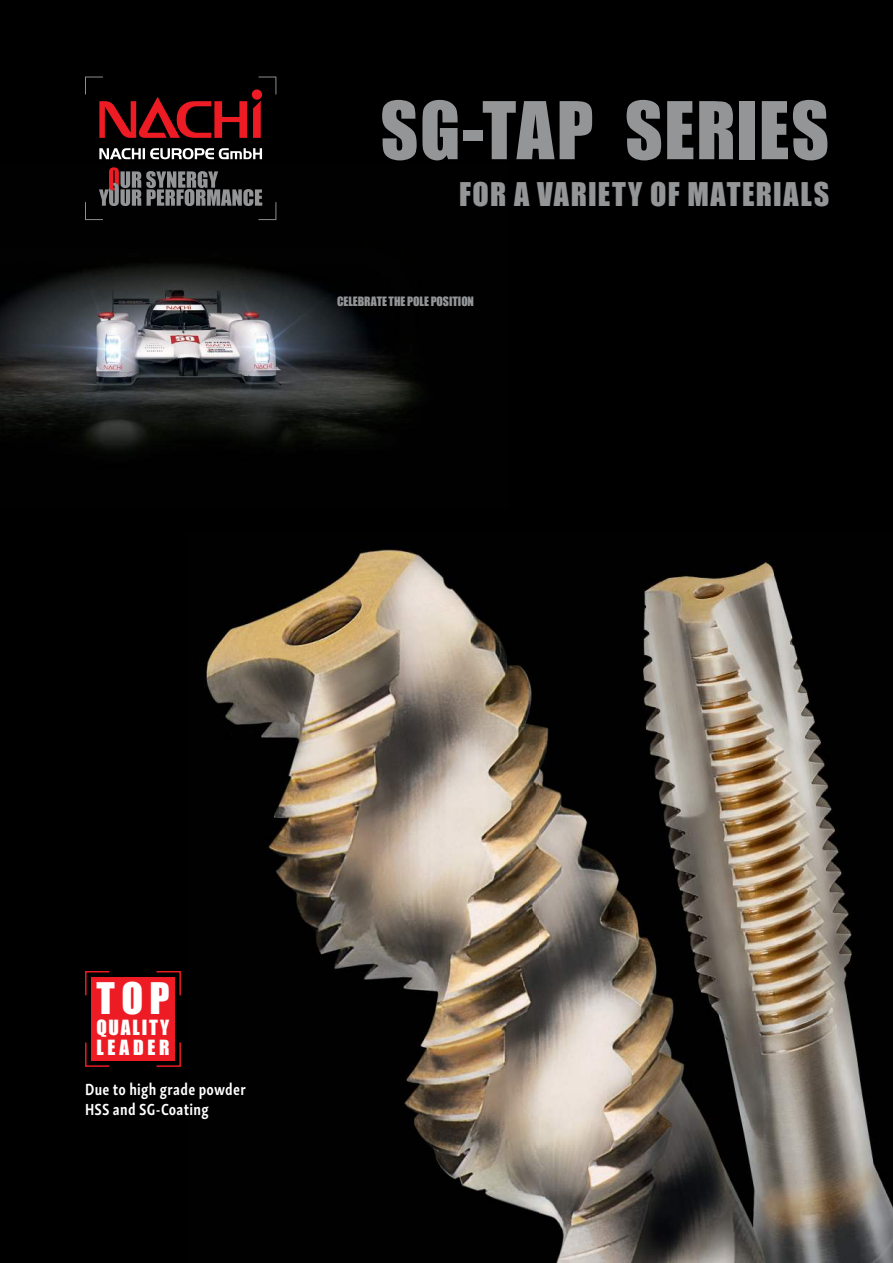
<style>
.page{position:relative;width:893px;height:1263px;background:#000}
.page>*{position:absolute;margin:0;border:0;box-sizing:border-box;transform-origin:0 0}
.t1{font:73.5px "Impact";letter-spacing:.02em;color:#939597}
.t2{font:39.9px "Impact";color:#fff}
.t3{font:30px "Impact";letter-spacing:.05em;color:#939597}
.t4{font:19.2px/20.7px "Impact";letter-spacing:.12em;color:#fff}
.t5{font:700 16.5px/19.8px "Skolar Sans Cp";letter-spacing:.015em;color:#fff}
.t6{font:11.85px "Impact";color:#939597}
</style>
<div class="page">
<img style="left:204px;top:548px;width:689px;height:715px">
<img style="left:0;top:202px;width:419px;height:249px">
<svg style="left:99px;top:148px;width:163px;height:11px"></svg>
<svg style="left:85px;top:167px;width:191px;height:53px"></svg>
<svg style="left:85px;top:77px;width:191px;height:61px"></svg>
<svg style="left:85px;top:971px;width:96px;height:96px"></svg>
<h1 class="t1" style="left:380px;top:100px;width:450px">SG-TAP SERIES</h1>
<h3 class="t3" style="left:459px;top:182px;width:372px">FOR A VARIETY OF MATERIALS</h3>
<p class="t6" style="left:337px;top:297px;width:139px">CELEBRATE THE POLE POSITION</p>
<h2 class="t2" style="left:97px;top:981px;width:74px">TOP</h2>
<p class="t4" style="left:97px;top:1018px;width:74px">QUALITY<br>LEADER</p>
<p class="t5" style="left:85px;top:1080px;width:162px">Due to high grade powder<br>HSS and SG-Coating</p>
</div>
